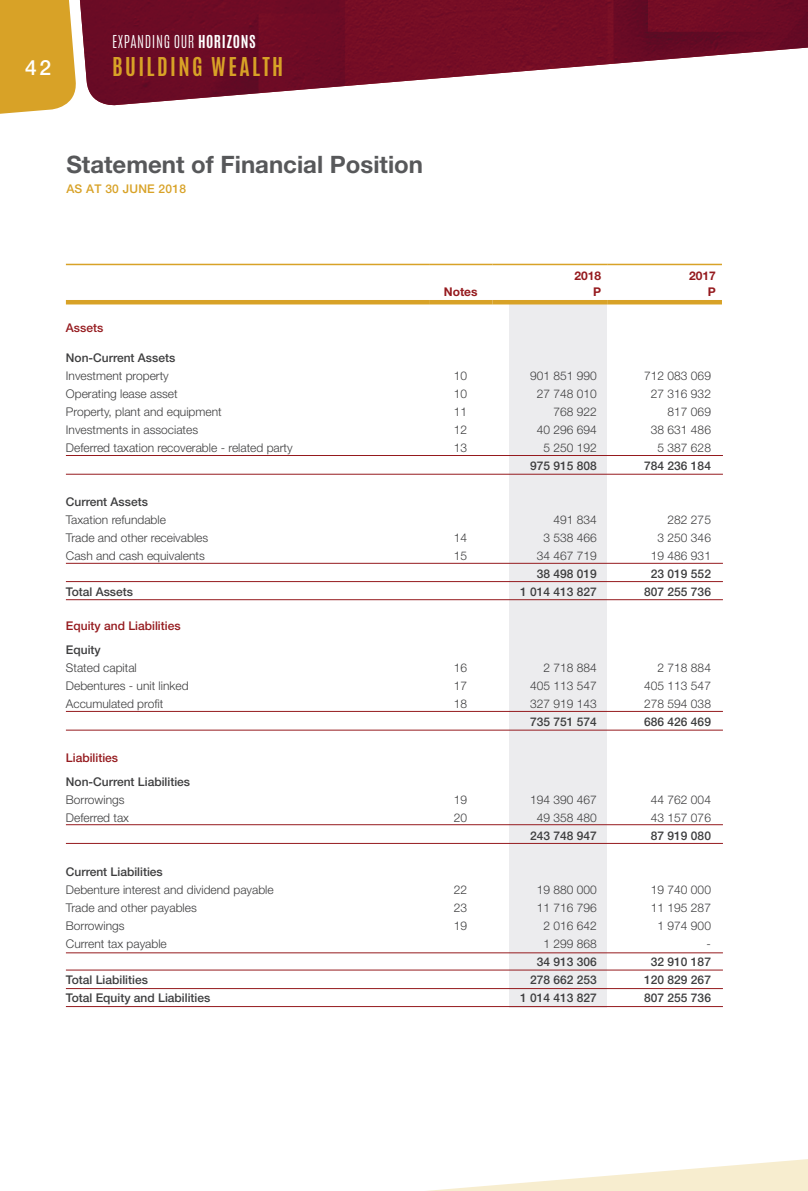
<style>
.page{position:relative;width:808px;height:1191px;background:#fff}
.page>*{position:absolute;margin:0;border:0;box-sizing:border-box;transform-origin:0 0}
.t1{font:700 24px "Helvetica Neue CE";color:#57585a}
.t2{font:700 21.75px "Antonio";letter-spacing:.11em;color:#d8a227}
.t3{font:500 21px "Helvetica Neue CE";color:#fff}
.t4{font:300 14.85px "Antonio";letter-spacing:.035em;color:#fff}
.t5{font:300 12px "Helvetica Neue";color:#3e3e3f}
.t6{font:500 12px "Helvetica Neue CE";color:#3e3e3f}
.t7{font:500 12px "Helvetica Neue CE";color:#951a1e}
.t8{font:700 12px/16.5px "Helvetica Neue CE";color:#951a1e;text-align:right}
.t9{font:500 12px "Helvetica Neue CE";letter-spacing:.02em;color:#d8a227}
.s1{font-weight:700}
</style>
<div class="page">
<div style="left:509px;top:302px;width:98px;height:705px;background:#ececee"></div>
<hr style="left:66px;top:300px;width:363px;height:4px;background:#d8a227">
<hr style="left:429px;top:300px;width:63px;height:4px;background:#d8a227">
<hr style="left:492px;top:300px;width:115px;height:4px;background:#d8a227">
<hr style="left:607px;top:300px;width:115px;height:4px;background:#d8a227">
<hr style="left:66px;top:264px;width:363px;height:1px;background:#d8a227">
<hr style="left:429px;top:264px;width:63px;height:1px;background:#d8a227">
<hr style="left:492px;top:264px;width:115px;height:1px;background:#d8a227">
<hr style="left:607px;top:264px;width:115px;height:1px;background:#d8a227">
<hr style="left:66px;top:455px;width:657px;height:1px;background:#951a1e">
<hr style="left:66px;top:581px;width:657px;height:1px;background:#951a1e">
<hr style="left:66px;top:563px;width:657px;height:1px;background:#951a1e">
<hr style="left:66px;top:711px;width:657px;height:1px;background:#951a1e">
<hr style="left:66px;top:824px;width:657px;height:1px;background:#951a1e">
<hr style="left:66px;top:952px;width:657px;height:1px;background:#951a1e">
<hr style="left:66px;top:1006px;width:657px;height:1px;background:#951a1e">
<hr style="left:66px;top:988px;width:657px;height:1px;background:#951a1e">
<hr style="left:66px;top:474px;width:657px;height:1px;background:#951a1e">
<hr style="left:66px;top:599px;width:657px;height:1px;background:#951a1e">
<hr style="left:66px;top:729px;width:657px;height:1px;background:#951a1e">
<hr style="left:66px;top:843px;width:657px;height:1px;background:#951a1e">
<hr style="left:66px;top:969px;width:657px;height:1px;background:#951a1e">
<img style="left:79px;top:0;width:729px;height:106px">
<svg style="left:0;top:0;width:76px;height:114px;background:#daa836"></svg>
<svg style="left:427px;top:1159px;width:381px;height:32px"></svg>
<h3 class="t3" style="left:25px;top:55px;width:27px">42</h3>
<p class="t4" style="left:112px;top:31px;width:145px">EXPANDING OUR <span class="s1">HORIZONS</span></p>
<h2 class="t2" style="left:112px;top:51px;width:173px">BUILDING WEALTH</h2>
<h1 class="t1" style="left:66px;top:150px;width:358px">Statement of Financial Position</h1>
<p class="t9" style="left:66px;top:182px;width:121px">AS AT 30 JUNE 2018</p>
<p class="t8" style="left:444px;top:284px;width:35px">Notes</p>
<p class="t8" style="left:574px;top:267px;width:28px">2018<br>P</p>
<p class="t8" style="left:689px;top:267px;width:28px">2017<br>P</p>
<p class="t7" style="left:66px;top:320px;width:39px">Assets</p>
<p class="t6" style="left:66px;top:350px;width:111px">Non-Current Assets</p>
<p class="t5" style="left:66px;top:368px;width:104px">Investment property</p>
<p class="t5" style="left:454px;top:368px;width:15px">10</p>
<p class="t5" style="left:530px;top:368px;width:68px">901 851 990</p>
<p class="t5" style="left:644px;top:368px;width:68px">712 083 069</p>
<p class="t5" style="left:66px;top:386px;width:113px">Operating lease asset</p>
<p class="t5" style="left:454px;top:386px;width:15px">10</p>
<p class="t5" style="left:537px;top:386px;width:62px">27 748 010</p>
<p class="t5" style="left:651px;top:386px;width:62px">27 316 932</p>
<p class="t5" style="left:66px;top:404px;width:157px">Property, plant and equipment</p>
<p class="t5" style="left:454px;top:404px;width:15px">11</p>
<p class="t5" style="left:554px;top:404px;width:45px">768 922</p>
<p class="t5" style="left:668px;top:404px;width:45px">817 069</p>
<p class="t5" style="left:66px;top:422px;width:134px">Investments in associates</p>
<p class="t5" style="left:454px;top:422px;width:15px">12</p>
<p class="t5" style="left:537px;top:422px;width:62px">40 296 694</p>
<p class="t5" style="left:651px;top:422px;width:62px">38 631 486</p>
<p class="t5" style="left:66px;top:440px;width:228px">Deferred taxation recoverable - related party</p>
<p class="t5" style="left:454px;top:440px;width:15px">13</p>
<p class="t5" style="left:544px;top:440px;width:55px">5 250 192</p>
<p class="t5" style="left:658px;top:440px;width:55px">5 387 628</p>
<p class="t6" style="left:530px;top:458px;width:68px">975 915 808</p>
<p class="t6" style="left:644px;top:458px;width:68px">784 236 184</p>
<p class="t6" style="left:66px;top:494px;width:84px">Current Assets</p>
<p class="t5" style="left:66px;top:512px;width:102px">Taxation refundable</p>
<p class="t5" style="left:554px;top:512px;width:45px">491 834</p>
<p class="t5" style="left:668px;top:512px;width:45px">282 275</p>
<p class="t5" style="left:66px;top:530px;width:144px">Trade and other receivables</p>
<p class="t5" style="left:454px;top:530px;width:15px">14</p>
<p class="t5" style="left:544px;top:530px;width:55px">3 538 466</p>
<p class="t5" style="left:658px;top:530px;width:55px">3 250 346</p>
<p class="t5" style="left:66px;top:548px;width:140px">Cash and cash equivalents</p>
<p class="t5" style="left:454px;top:548px;width:15px">15</p>
<p class="t5" style="left:537px;top:548px;width:62px">34 467 719</p>
<p class="t5" style="left:651px;top:548px;width:62px">19 486 931</p>
<p class="t6" style="left:537px;top:566px;width:62px">38 498 019</p>
<p class="t6" style="left:651px;top:566px;width:62px">23 019 552</p>
<p class="t6" style="left:66px;top:584px;width:69px">Total Assets</p>
<p class="t6" style="left:520px;top:584px;width:78px">1 014 413 827</p>
<p class="t6" style="left:644px;top:584px;width:68px">807 255 736</p>
<p class="t7" style="left:66px;top:618px;width:116px">Equity and Liabilities</p>
<p class="t6" style="left:66px;top:642px;width:36px">Equity</p>
<p class="t5" style="left:66px;top:660px;width:72px">Stated capital</p>
<p class="t5" style="left:454px;top:660px;width:15px">16</p>
<p class="t5" style="left:544px;top:660px;width:55px">2 718 884</p>
<p class="t5" style="left:658px;top:660px;width:55px">2 718 884</p>
<p class="t5" style="left:66px;top:678px;width:124px">Debentures - unit linked</p>
<p class="t5" style="left:454px;top:678px;width:15px">17</p>
<p class="t5" style="left:530px;top:678px;width:68px">405 113 547</p>
<p class="t5" style="left:644px;top:678px;width:68px">405 113 547</p>
<p class="t5" style="left:66px;top:696px;width:99px">Accumulated profit</p>
<p class="t5" style="left:454px;top:696px;width:15px">18</p>
<p class="t5" style="left:530px;top:696px;width:68px">327 919 143</p>
<p class="t5" style="left:644px;top:696px;width:68px">278 594 038</p>
<p class="t6" style="left:530px;top:714px;width:68px">735 751 574</p>
<p class="t6" style="left:644px;top:714px;width:68px">686 426 469</p>
<p class="t7" style="left:66px;top:750px;width:54px">Liabilities</p>
<p class="t6" style="left:66px;top:774px;width:126px">Non-Current Liabilities</p>
<p class="t5" style="left:66px;top:792px;width:60px">Borrowings</p>
<p class="t5" style="left:454px;top:792px;width:15px">19</p>
<p class="t5" style="left:530px;top:792px;width:68px">194 390 467</p>
<p class="t5" style="left:651px;top:792px;width:62px">44 762 004</p>
<p class="t5" style="left:66px;top:810px;width:65px">Deferred tax</p>
<p class="t5" style="left:454px;top:810px;width:15px">20</p>
<p class="t5" style="left:537px;top:810px;width:62px">49 358 480</p>
<p class="t5" style="left:651px;top:810px;width:62px">43 157 076</p>
<p class="t6" style="left:530px;top:828px;width:68px">243 748 947</p>
<p class="t6" style="left:651px;top:828px;width:62px">87 919 080</p>
<p class="t6" style="left:66px;top:864px;width:98px">Current Liabilities</p>
<p class="t5" style="left:66px;top:882px;width:209px">Debenture interest and dividend payable</p>
<p class="t5" style="left:454px;top:882px;width:15px">22</p>
<p class="t5" style="left:537px;top:882px;width:62px">19 880 000</p>
<p class="t5" style="left:651px;top:882px;width:62px">19 740 000</p>
<p class="t5" style="left:66px;top:900px;width:132px">Trade and other payables</p>
<p class="t5" style="left:454px;top:900px;width:15px">23</p>
<p class="t5" style="left:537px;top:900px;width:62px">11 716 796</p>
<p class="t5" style="left:651px;top:900px;width:62px">11 195 287</p>
<p class="t5" style="left:66px;top:918px;width:60px">Borrowings</p>
<p class="t5" style="left:454px;top:918px;width:15px">19</p>
<p class="t5" style="left:544px;top:918px;width:55px">2 016 642</p>
<p class="t5" style="left:658px;top:918px;width:55px">1 974 900</p>
<p class="t5" style="left:66px;top:936px;width:102px">Current tax payable</p>
<p class="t5" style="left:544px;top:936px;width:55px">1 299 868</p>
<p class="t5" style="left:706px;top:936px;width:6px">-</p>
<p class="t6" style="left:537px;top:954px;width:62px">34 913 306</p>
<p class="t6" style="left:651px;top:954px;width:62px">32 910 187</p>
<p class="t6" style="left:66px;top:972px;width:84px">Total Liabilities</p>
<p class="t6" style="left:530px;top:972px;width:68px">278 662 253</p>
<p class="t6" style="left:644px;top:972px;width:68px">120 829 267</p>
<p class="t6" style="left:66px;top:990px;width:146px">Total Equity and Liabilities</p>
<p class="t6" style="left:520px;top:990px;width:78px">1 014 413 827</p>
<p class="t6" style="left:644px;top:990px;width:68px">807 255 736</p>
</div>
